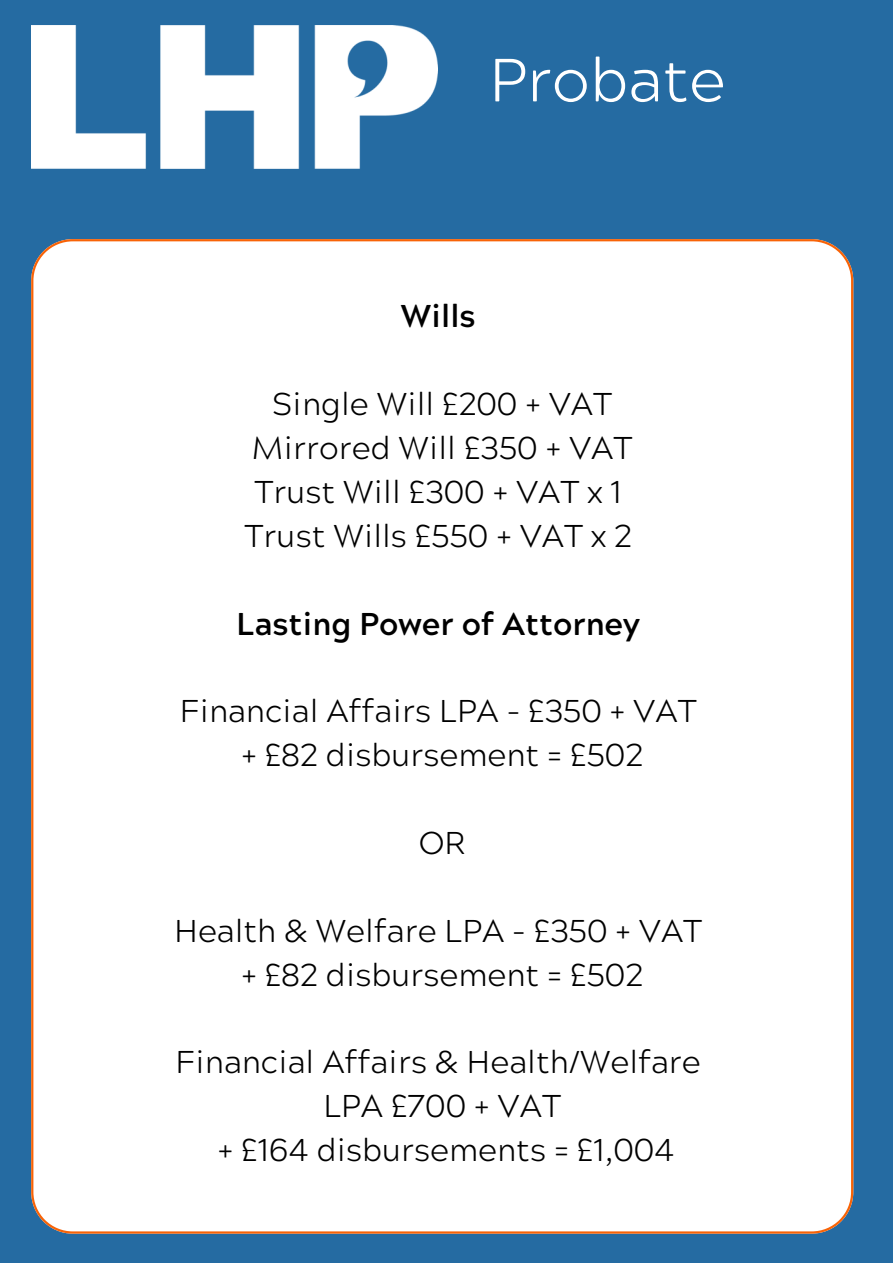
<style>
.page{position:relative;width:893px;height:1263px;background:#256ba2}
.page>*{position:absolute;margin:0;border:0;box-sizing:border-box;transform-origin:0 0}
.t1{font:300 60.75px "Acherus Grotesque";color:#fff}
.t2{font:300 31.5px "Acherus Grotesque";color:#000}
.t3{font:700 31.5px "Acherus Grotesque";color:#000}
</style>
<div class="page">
<div style="left:31px;top:239px;width:822px;height:994px;background:#fff"></div>
<img style="left:31px;top:25px;width:406px;height:144px">
<p class="t1" style="left:489px;top:56px;width:238px">Probate</p>
<p class="t3" style="left:401px;top:304px;width:76px">Wills</p>
<p class="t2" style="left:272px;top:391px;width:341px">Single Will £200 + VAT</p>
<p class="t2" style="left:252px;top:435px;width:382px">Mirrored Will £350 + VAT</p>
<p class="t2" style="left:254px;top:479px;width:369px">Trust Will £300 + VAT x 1</p>
<p class="t2" style="left:244px;top:523px;width:389px">Trust Wills £550 + VAT x 2</p>
<p class="t3" style="left:236px;top:611px;width:405px">Lasting Power of Attorney</p>
<p class="t2" style="left:180px;top:699px;width:518px">Financial Affairs LPA - £350 + VAT</p>
<p class="t2" style="left:241px;top:742px;width:403px">+ £82 disbursement = £502</p>
<p class="t2" style="left:419px;top:830px;width:48px">OR</p>
<p class="t2" style="left:174px;top:918px;width:530px">Health &amp; Welfare LPA - £350 + VAT</p>
<p class="t2" style="left:241px;top:962px;width:403px">+ £82 disbursement = £502</p>
<p class="t2" style="left:176px;top:1050px;width:527px">Financial Affairs &amp; Health/Welfare</p>
<p class="t2" style="left:323px;top:1093px;width:239px">LPA £700 + VAT</p>
<p class="t2" style="left:218px;top:1137px;width:458px">+ £164 disbursements = £1,004</p>
</div>
